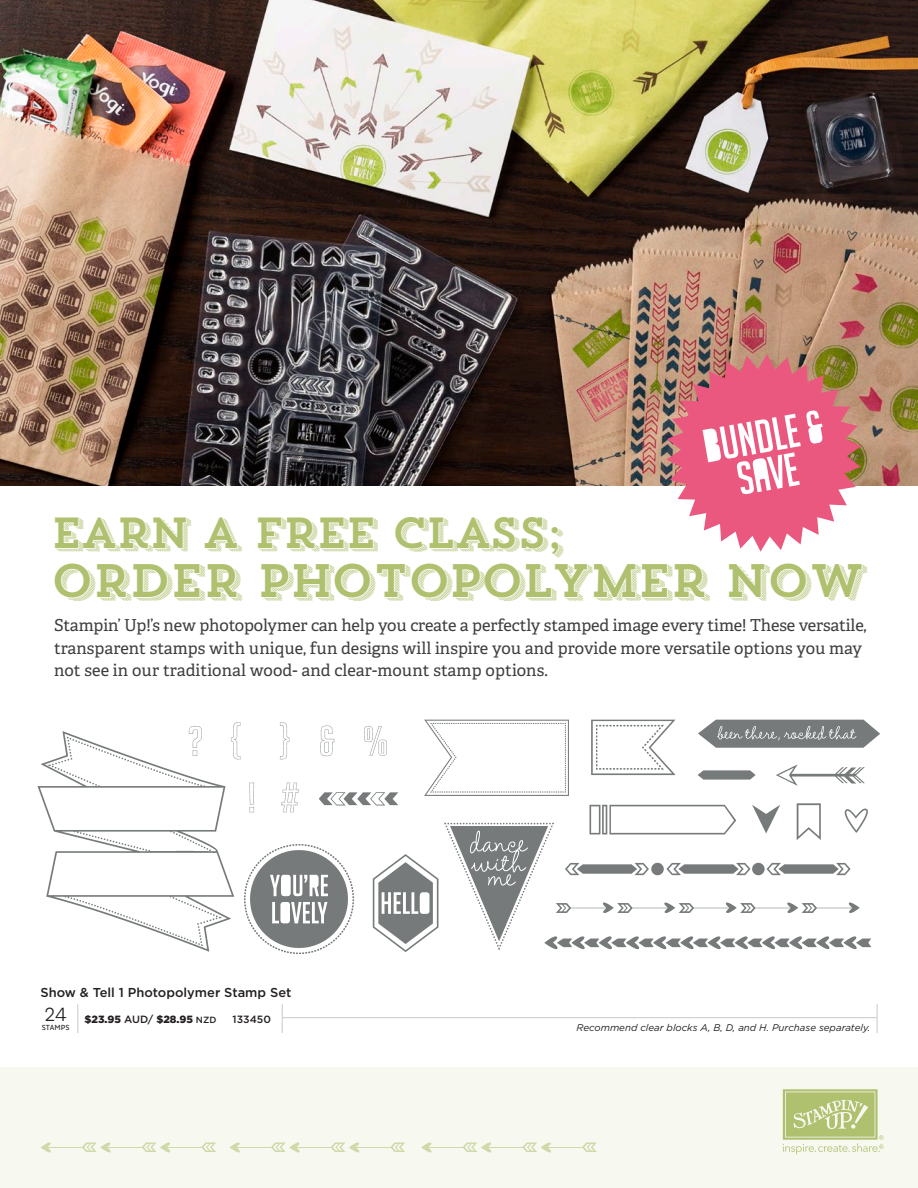
<style>
.page{position:relative;width:918px;height:1188px;background:#fff}
.page>*{position:absolute;margin:0;border:0;box-sizing:border-box;transform-origin:0 0}
.t1{font:46.8px "Trend Slab Four";letter-spacing:-.06em;color:#afc06f}
.t2{font:43.35px "Trend Slab Four";letter-spacing:-.05em;color:#afc06f}
.Coordinating_Product{font:300 19.5px "Pluto Cond";color:#231f20}
.t3{font:16.5px/22.5px "Adelle";letter-spacing:-.005em;color:#3e3e3f}
.Coordinating_Product-2{font:500 12.9px "Gotham";color:#231f20}
.t4{font:900 10.5px "Gotham";letter-spacing:-.005em;color:#231f20}
.t5{font:500 10.5px "Gotham";color:#231f20}
.t6{font:italic 9.75px "Gotham";color:#231f20}
.Coordinating_Product-3{font:7.5px "Pluto Cond";letter-spacing:.015em;color:#231f20}
.s1{font-weight:500}
.s2{font-weight:500;font-size:9px}
</style>
<div class="page">
<img style="left:0;top:0;width:918px;height:486px">
<div style="left:0;top:1067px;width:918px;height:121px;background:#f7f9f1"></div>
<hr style="left:547px;top:1147px;width:37px;height:1px;background:#cfd9a9">
<svg style="left:582px;top:1143px;width:15px;height:9px"></svg>
<hr style="left:487px;top:1147px;width:37px;height:1px;background:#cfd9a9">
<svg style="left:523px;top:1142px;width:28px;height:11px"></svg>
<hr style="left:427px;top:1147px;width:37px;height:1px;background:#cfd9a9">
<svg style="left:421px;top:1142px;width:11px;height:11px"></svg>
<svg style="left:463px;top:1142px;width:29px;height:11px"></svg>
<hr style="left:355px;top:1147px;width:37px;height:1px;background:#cfd9a9">
<svg style="left:391px;top:1143px;width:14px;height:9px"></svg>
<hr style="left:295px;top:1147px;width:38px;height:1px;background:#cfd9a9">
<svg style="left:331px;top:1142px;width:29px;height:11px"></svg>
<hr style="left:236px;top:1147px;width:37px;height:1px;background:#cfd9a9">
<svg style="left:229px;top:1142px;width:11px;height:11px"></svg>
<svg style="left:271px;top:1142px;width:29px;height:11px"></svg>
<hr style="left:166px;top:1147px;width:37px;height:1px;background:#cfd9a9">
<svg style="left:202px;top:1143px;width:14px;height:9px"></svg>
<hr style="left:106px;top:1147px;width:38px;height:1px;background:#cfd9a9">
<svg style="left:142px;top:1142px;width:29px;height:11px"></svg>
<hr style="left:47px;top:1147px;width:37px;height:1px;background:#cfd9a9">
<svg style="left:40px;top:1142px;width:11px;height:11px"></svg>
<svg style="left:82px;top:1142px;width:29px;height:11px"></svg>
<svg style="left:783px;top:1089px;width:100px;height:65px"></svg>
<img style="left:37px;top:719px;width:843px;height:236px">
<svg style="left:77px;top:1004px;width:1px;height:29px"></svg>
<hr style="left:282px;top:1017px;width:595px;height:1px;background:#c7c8ca">
<svg style="left:282px;top:1004px;width:1px;height:29px"></svg>
<svg style="left:877px;top:1004px;width:1px;height:29px"></svg>
<svg style="left:666px;top:354px;width:195px;height:198px"></svg>
<p class="t2" style="left:50px;top:505px;width:515px">EARN A FREE CLASS;</p>
<p class="t1" style="left:50px;top:551px;width:817px">ORDER PHOTOPOLYMER NOW</p>
<p class="t3" style="left:54px;top:614px;width:814px">Stampin’ Up!’s new photopolymer can help you create a perfectly stamped image every time! These versatile, transparent stamps with unique, fun designs will inspire you and provide more versatile options you may not see in our traditional wood- and clear-mount stamp options.</p>
<p class="Coordinating_Product-2" style="left:40px;top:984px;width:252px">Show &amp; Tell 1 Photopolymer Stamp Set</p>
<p class="Coordinating_Product" style="left:44px;top:1003px;width:24px">24</p>
<p class="Coordinating_Product-3" style="left:42px;top:1024px;width:30px">STAMPS</p>
<p class="t4" style="left:85px;top:1012px;width:133px">$23.95 <span class="s1">AUD/</span> $28.95 <span class="s2">NZD</span></p>
<p class="t5" style="left:233px;top:1012px;width:40px">133450</p>
<p class="t6" style="left:576px;top:1022px;width:295px">Recommend clear blocks A, B, D, and H. Purchase separately.</p>
</div>
